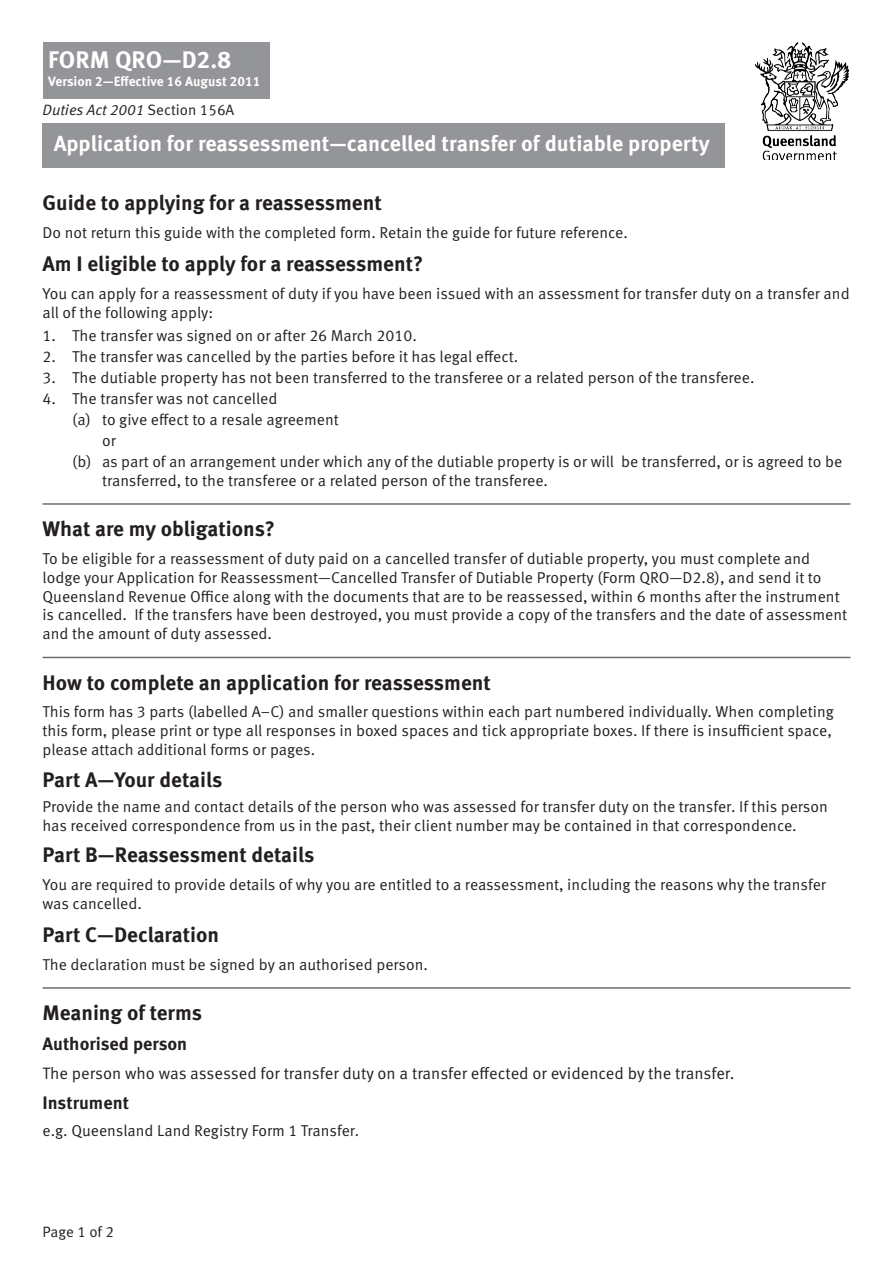
<style>
.page{position:relative;width:893px;height:1263px;background:#fff}
.page>*{position:absolute;margin:0;border:0;box-sizing:border-box;transform-origin:0 0}
.Form_Head{font:700 24px "Meta Pro";color:#fff}
.Heading{font:700 21.75px "Meta Pro";color:#fff}
.t1{font:700 21px "Meta Pro";color:#231f20}
.t2{font:700 18px "Meta Pro";color:#231f20}
.t3{font:16.5px "Meta Pro";color:#231f20}
.t4{font:15.75px/18.9px "Meta Pro";color:#231f20}
.Italic{font:italic 15px "Meta Pro";color:#231f20}
.Form_text{font:15px "Meta Pro";letter-spacing:-.005em;color:#231f20}
.Form_Head-2{font:700 13.5px "Meta Pro";color:#fff}
.s1{font-style:normal}
</style>
<div class="page">
<hr style="left:43px;top:503px;width:807px;height:2px;background:#6c6d70">
<hr style="left:43px;top:657px;width:807px;height:1px;background:#6c6d70">
<hr style="left:43px;top:987px;width:807px;height:2px;background:#6c6d70">
<div style="left:43px;top:43px;width:227px;height:56px;background:#939598"></div>
<div style="left:43px;top:123px;width:682px;height:45px;background:#939598"></div>
<img style="left:755px;top:43px;width:94px;height:117px">
<p class="Form_Head" style="left:48px;top:45px;width:184px">FORM QRO—D2.8</p>
<p class="Form_Head-2" style="left:48px;top:72px;width:214px">Version 2—Effective 16 August 2011</p>
<p class="Italic" style="left:43px;top:100px;width:193px">Duties Act 2001 <span class="s1">Section 156A</span></p>
<p class="Heading" style="left:54px;top:130px;width:657px">Application for reassessment—cancelled transfer of dutiable property</p>
<p class="t1" style="left:43px;top:190px;width:341px">Guide to applying for a reassessment</p>
<p class="t4" style="left:43px;top:223px;width:587px">Do not return this guide with the completed form. Retain the guide for future reference.</p>
<p class="t1" style="left:43px;top:251px;width:382px">Am I eligible to apply for a reassessment?</p>
<p class="t4" style="left:43px;top:284px;width:809px">You can apply for a reassessment of duty if you have been issued with an assessment for transfer duty on a transfer and all of the following apply:</p>
<p class="t4" style="left:43px;top:326px;width:376px">1. The transfer was signed on or after 26 March 2010.</p>
<p class="t4" style="left:43px;top:347px;width:477px">2. The transfer was cancelled by the parties before it has legal effect.</p>
<p class="t4" style="left:43px;top:368px;width:713px">3. The dutiable property has not been transferred to the transferee or a related person of the transferee.</p>
<p class="t4" style="left:43px;top:389px;width:236px">4. The transfer was not cancelled</p>
<p class="t4" style="left:72px;top:410px;width:268px">(a) to give effect to a resale agreement</p>
<p class="t4" style="left:102px;top:431px;width:15px">or</p>
<p class="t4" style="left:102px;top:452px;width:742px;text-indent:-30px">(b) as part of an arrangement under which any of the dutiable property is or will be transferred, or is agreed to be transferred, to the transferee or a related person of the transferee.</p>
<p class="t1" style="left:43px;top:516px;width:234px">What are my obligations?</p>
<p class="t4" style="left:43px;top:549px;width:806px">To be eligible for a reassessment of duty paid on a cancelled transfer of dutiable property, you must complete and lodge your Application for Reassessment—Cancelled Transfer of Dutiable Property (Form QRO—D2.8), and send it to Queensland Revenue Office along with the documents that are to be reassessed, within 6 months after the instrument is cancelled. If the transfers have been destroyed, you must provide a copy of the transfers and the date of assessment and the amount of duty assessed.</p>
<p class="t1" style="left:43px;top:669px;width:450px">How to complete an application for reassessment</p>
<p class="t4" style="left:43px;top:703px;width:793px">This form has 3 parts (labelled A–C) and smaller questions within each part numbered individually. When completing this form, please print or type all responses in boxed spaces and tick appropriate boxes. If there is insufficient space, please attach additional forms or pages.</p>
<p class="t1" style="left:43px;top:766px;width:181px">Part A—Your details</p>
<p class="t4" style="left:43px;top:797px;width:787px">Provide the name and contact details of the person who was assessed for transfer duty on the transfer. If this person has received correspondence from us in the past, their client number may be contained in that correspondence.</p>
<p class="t1" style="left:43px;top:842px;width:273px">Part B—Reassessment details</p>
<p class="t4" style="left:43px;top:875px;width:785px">You are required to provide details of why you are entitled to a reassessment, including the reasons why the transfer was cancelled.</p>
<p class="t1" style="left:43px;top:922px;width:178px">Part C—Declaration</p>
<p class="t4" style="left:43px;top:955px;width:387px">The declaration must be signed by an authorised person.</p>
<p class="t1" style="left:43px;top:1000px;width:161px">Meaning of terms</p>
<p class="t2" style="left:43px;top:1033px;width:146px">Authorised person</p>
<p class="t3" style="left:43px;top:1062px;width:694px">The person who was assessed for transfer duty on a transfer effected or evidenced by the transfer.</p>
<p class="t2" style="left:43px;top:1091px;width:88px">Instrument</p>
<p class="t4" style="left:43px;top:1122px;width:318px">e.g. Queensland Land Registry Form 1 Transfer.</p>
<p class="Form_text" style="left:43px;top:1222px;width:73px">Page 1 of 2</p>
</div>
